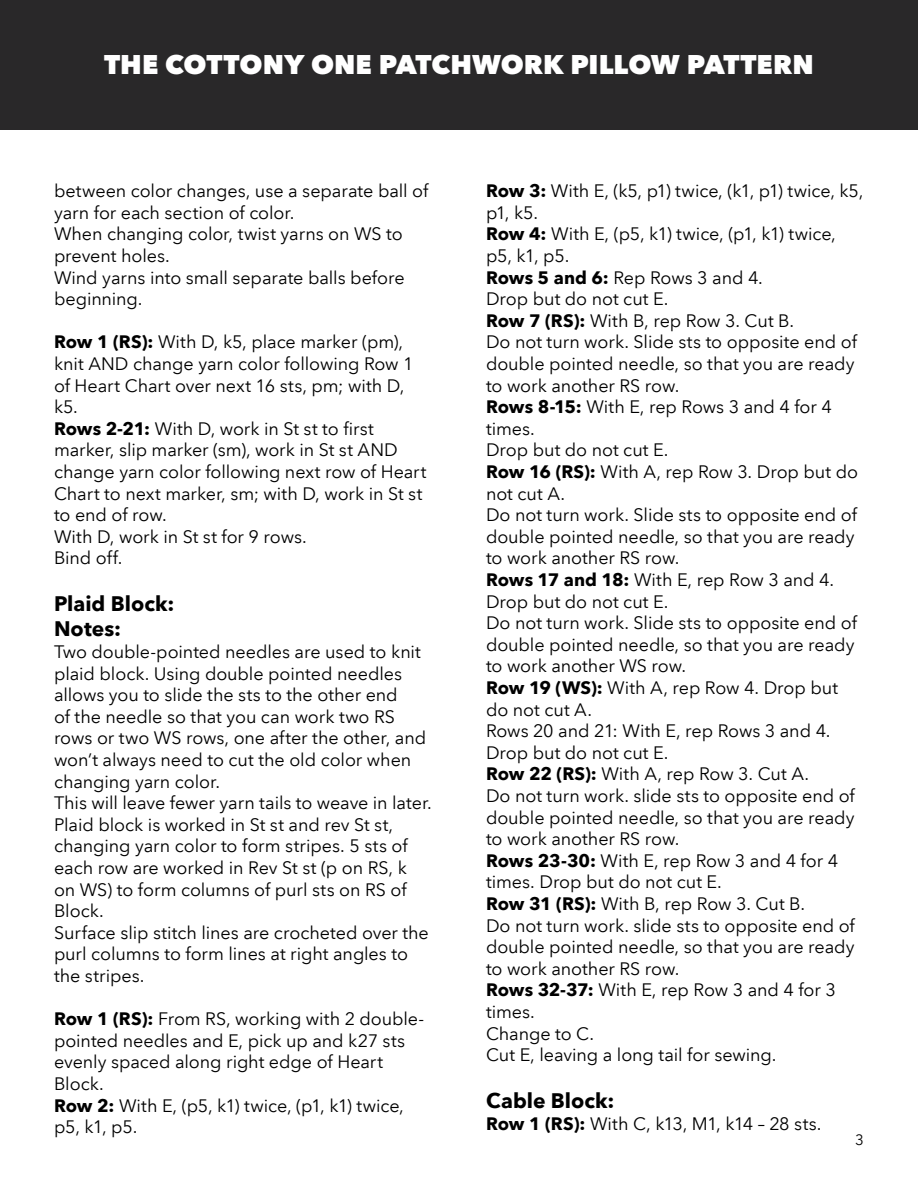
<style>
.page{position:relative;width:918px;height:1188px;background:#fff}
.page>*{position:absolute;margin:0;border:0;box-sizing:border-box;transform-origin:0 0}
.t1{font:800 27px "Avenir Next LT Pro";color:#fff}
.t2{font:700 21px "Avenir Next LT Pro";color:#000}
.t3{font:18px/21.6px "Avenir Next LT Pro";letter-spacing:-.005em;color:#000}
.t4{font:18px "Avenir Next LT Pro";letter-spacing:-.03em;color:#000}
.t5{font:15px "Avenir Next LT Pro";color:#000}
.s1{font-weight:700}
</style>
<div class="page">
<div style="left:0;top:0;width:918px;height:130px;background:#292829"></div>
<p class="t1" style="left:104px;top:48px;width:711px">THE COTTONY ONE PATCHWORK PILLOW PATTERN</p>
<p class="t3" style="left:54px;top:180px;width:376px">between color changes, use a separate ball of yarn for each section of color.</p>
<p class="t3" style="left:54px;top:223px;width:350px">When changing color, twist yarns on WS to prevent holes.</p>
<p class="t3" style="left:54px;top:267px;width:352px">Wind yarns into small separate balls before beginning.</p>
<p class="t3" style="left:54px;top:331px;width:361px"><span class="s1">Row 1 (RS):</span> With D, k5, place marker (pm), knit AND change yarn color following Row 1 of Heart Chart over next 16 sts, pm; with D, k5.</p>
<p class="t3" style="left:54px;top:418px;width:374px"><span class="s1">Rows 2-21:</span> With D, work in St st to first marker, slip marker (sm), work in St st AND change yarn color following next row of Heart Chart to next marker, sm; with D, work in St st to end of row.</p>
<p class="t3" style="left:54px;top:526px;width:254px">With D, work in St st for 9 rows.</p>
<p class="t3" style="left:54px;top:547px;width:70px">Bind off.</p>
<p class="t2" style="left:54px;top:591px;width:122px">Plaid Block:</p>
<p class="t2" style="left:54px;top:616px;width:69px">Notes:</p>
<p class="t3" style="left:54px;top:641px;width:374px">Two double-pointed needles are used to knit plaid block. Using double pointed needles allows you to slide the sts to the other end<br>of the needle so that you can work two RS rows or two WS rows, one after the other, and won’t always need to cut the old color when changing yarn color.</p>
<p class="t3" style="left:54px;top:792px;width:379px">This will leave fewer yarn tails to weave in later.</p>
<p class="t3" style="left:54px;top:814px;width:355px">Plaid block is worked in St st and rev St st, changing yarn color to form stripes. 5 sts of each row are worked in Rev St st (p on RS, k on WS) to form columns of purl sts on RS of Block.</p>
<p class="t3" style="left:54px;top:922px;width:376px">Surface slip stitch lines are crocheted over the purl columns to form lines at right angles to the stripes.</p>
<p class="t3" style="left:54px;top:1008px;width:372px"><span class="s1">Row 1 (RS):</span> From RS, working with 2 double&shy;pointed needles and E, pick up and k27 sts evenly spaced along right edge of Heart<br>Block.</p>
<p class="t3" style="left:54px;top:1095px;width:351px"><span class="s1">Row 2:</span> With E, (p5, k1) twice, (p1, k1) twice, p5, k1, p5.</p>
<p class="t3" style="left:486px;top:180px;width:379px"><span class="s1">Row 3:</span> With E, (k5, p1) twice, (k1, p1) twice, k5, p1, k5.</p>
<p class="t3" style="left:486px;top:223px;width:352px"><span class="s1">Row 4:</span> With E, (p5, k1) twice, (p1, k1) twice, p5, k1, p5.</p>
<p class="t3" style="left:486px;top:267px;width:279px"><span class="s1">Rows 5 and 6:</span> Rep Rows 3 and 4.</p>
<p class="t3" style="left:486px;top:288px;width:184px">Drop but do not cut E.</p>
<p class="t3" style="left:486px;top:310px;width:310px"><span class="s1">Row 7 (RS):</span> With B, rep Row 3. Cut B.</p>
<p class="t3" style="left:486px;top:331px;width:372px">Do not turn work. Slide sts to opposite end of double pointed needle, so that you are ready to work another RS row.</p>
<p class="t3" style="left:486px;top:396px;width:347px"><span class="s1">Rows 8-15:</span> With E, rep Rows 3 and 4 for 4 times.</p>
<p class="t3" style="left:486px;top:439px;width:184px">Drop but do not cut E.</p>
<p class="t3" style="left:486px;top:461px;width:374px"><span class="s1">Row 16 (RS):</span> With A, rep Row 3. Drop but do not cut A.</p>
<p class="t3" style="left:486px;top:504px;width:372px">Do not turn work. Slide sts to opposite end of double pointed needle, so that you are ready to work another RS row.</p>
<p class="t3" style="left:486px;top:569px;width:350px"><span class="s1">Rows 17 and 18:</span> With E, rep Row 3 and 4.<br>Drop but do not cut E.</p>
<p class="t3" style="left:486px;top:612px;width:372px">Do not turn work. Slide sts to opposite end of double pointed needle, so that you are ready to work another WS row.</p>
<p class="t3" style="left:486px;top:677px;width:354px"><span class="s1">Row 19 (WS):</span> With A, rep Row 4. Drop but do not cut A.</p>
<p class="t3" style="left:486px;top:720px;width:346px">Rows 20 and 21: With E, rep Rows 3 and 4.<br>Drop but do not cut E.</p>
<p class="t3" style="left:486px;top:763px;width:325px"><span class="s1">Row 22 (RS):</span> With A, rep Row 3. Cut A.</p>
<p class="t3" style="left:486px;top:785px;width:370px;text-align:justify">Do not turn work. slide sts to opposite end of double pointed needle, so that you are ready to work another RS row.</p>
<p class="t3" style="left:486px;top:850px;width:354px"><span class="s1">Rows 23-30:</span> With E, rep Row 3 and 4 for 4 times. Drop but do not cut E.</p>
<p class="t3" style="left:486px;top:893px;width:321px"><span class="s1">Row 31 (RS):</span> With B, rep Row 3. Cut B.</p>
<p class="t3" style="left:486px;top:915px;width:370px;text-align:justify">Do not turn work. slide sts to opposite end of double pointed needle, so that you are ready to work another RS row.</p>
<p class="t3" style="left:486px;top:979px;width:351px"><span class="s1">Rows 32-37:</span> With E, rep Row 3 and 4 for 3 times.</p>
<p class="t3" style="left:486px;top:1023px;width:110px">Change to C.</p>
<p class="t3" style="left:486px;top:1044px;width:292px">Cut E, leaving a long tail for sewing.</p>
<p class="t2" style="left:486px;top:1088px;width:130px">Cable Block:</p>
<p class="t4" style="left:486px;top:1113px;width:337px"><span class="s1">Row 1 (RS):</span> With C, k13, M1, k14 – 28 sts.</p>
<p class="t5" style="left:855px;top:1131px;width:10px">3</p>
</div>
